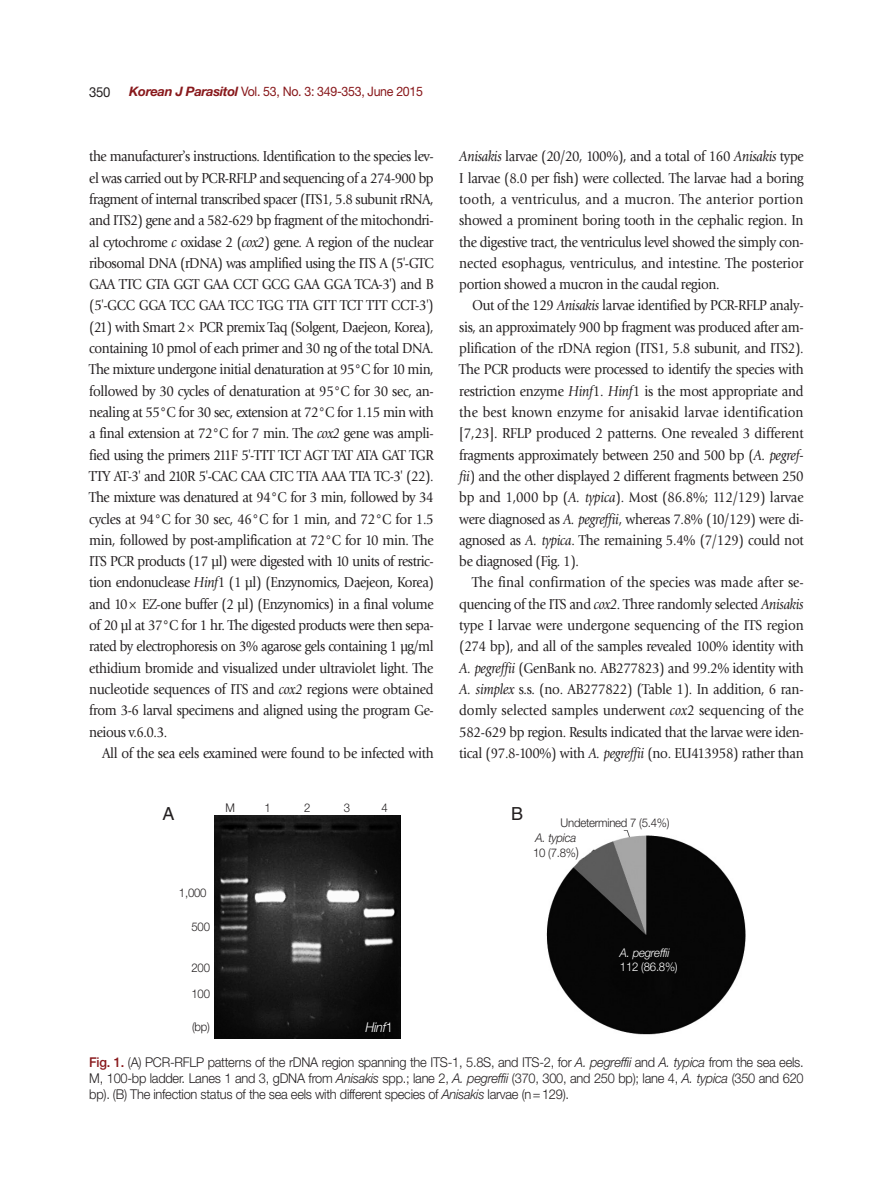
<style>
.page{position:relative;width:893px;height:1191px;background:#fff}
.page>*{position:absolute;margin:0;border:0;box-sizing:border-box;transform-origin:0 0}
.t1{font:18px "Helvetica LT Std";color:#231f20}
.본문{font:15px/21.3px "Giovanni Std";letter-spacing:-.025em;color:#231f20;text-align:justify;scale:.9 1}
.하시라{font:13.8px "Helvetica Neue LT Std";color:#231f20;scale:.95 1}
.표_제목__그림_설명{font:300 13.5px/16.2px "Helvetica Neue LT Std";letter-spacing:-.02em;color:#231f20;text-align:justify;scale:.95 1}
.표_제목__그림_설명-2{font:italic 300 13.5px "Helvetica Neue LT Std";color:#fff;scale:.95 1}
.하시라-2{font:13.05px "Helvetica Neue LT Std";letter-spacing:-.025em;color:#88181b;scale:.95 1}
.표_제목__그림_설명-3{font:300 12px "Helvetica Neue LT Std";letter-spacing:-.02em;color:#231f20;scale:.95 1}
.표_제목__그림_설명-4{font:italic 300 12px "Helvetica Neue LT Std";letter-spacing:-.02em;color:#fff;scale:.95 1}
.표_제목__그림_설명-5{font:300 12px "Helvetica Neue LT Std";color:#fff;scale:.95 1}
.표_제목__그림_설명-6{font:italic 300 12px "Helvetica Neue LT Std";letter-spacing:-.02em;color:#231f20;scale:.95 1}
.s1{font-weight:700;font-style:italic}
.s2{font-family:"Minion Pro"}
.s3{font-style:italic}
.s4{font-style:normal}
.s5{font-size:13.5px}
.s6{font-weight:500;color:#88181b}
</style>
<div class="page">
<img style="left:215px;top:816px;width:185px;height:222px">
<img style="left:546px;top:830px;width:200px;height:205px">
<p class="하시라" style="left:89px;top:83px;width:24px">350</p>
<p class="하시라-2" style="left:129px;top:84px;width:311px"><span class="s1">Korean J Parasitol</span> Vol. 53, No. 3: 349-353, June 2015</p>
<p class="본문" style="left:89px;top:146px;width:384px">the manufacturer<span class="s2">’</span>s instructions. Identification to the species lev&shy;el was carried out by PCR-RFLP and sequencing of a 274-900 bp fragment of internal transcribed spacer (ITS1, 5.8 subunit rRNA, and ITS2) gene and a 582-629 bp fragment of the mitochondri&shy;al cytochrome <span class="s3">c</span> oxidase 2 (<span class="s3">cox2</span>) gene. A region of the nuclear ribosomal DNA (rDNA) was amplified using the ITS A (5<span class="s2">'</span>-GTC GAA TTC GTA GGT GAA CCT GCG GAA GGA TCA-3<span class="s2">'</span>) and B (5<span class="s2">'</span>-GCC GGA TCC GAA TCC TGG TTA GTT TCT TTT CCT-3<span class="s2">'</span>) (21) with Smart 2<span class="s2">×</span> PCR premix Taq (Solgent, Daejeon, Korea), containing 10 pmol of each primer and 30 ng of the total DNA.<br>The mixture undergone initial denaturation at 95°C for 10 min, followed by 30 cycles of denaturation at 95°C for 30 sec, an&shy;nealing at 55°C for 30 sec, extension at 72°C for 1.15 min with a final extension at 72°C for 7 min. The <span class="s3">cox2</span> gene was ampli&shy;fied using the primers 211F 5<span class="s2">'</span>-TTT TCT AGT TAT ATA GAT TGR TTY AT-3<span class="s2">'</span> and 210R 5<span class="s2">'</span>-CAC CAA CTC TTA AAA TTA TC-3<span class="s2">'</span> (22).<br>The mixture was denatured at 94°C for 3 min, followed by 34 cycles at 94°C for 30 sec, 46°C for 1 min, and 72°C for 1.5 min, followed by post-amplification at 72°C for 10 min. The ITS PCR products (17 μl) were digested with 10 units of restric&shy;tion endonuclease <span class="s3">Hinf</span>1 (1 µl) (Enzynomics, Daejeon, Korea) and 10<span class="s2">×</span> EZ-one buffer (2 µl) (Enzynomics) in a final volume of 20 µl at 37°C for 1 hr. The digested products were then sepa&shy;rated by electrophoresis on 3% agarose gels containing 1 µg/ml ethidium bromide and visualized under ultraviolet light. The nucleotide sequences of ITS and <span class="s3">cox2</span> regions were obtained from 3-6 larval specimens and aligned using the program Ge&shy;neious v.6.0.3.</p>
<p class="본문" style="left:102px;top:742px;width:370px">All of the sea eels examined were found to be infected with</p>
<p class="본문" style="left:459px;top:146px;width:384px"><span class="s3">Anisakis</span> larvae (20/20, 100%), and a total of 160 <span class="s3">Anisakis</span> type I larvae (8.0 per fish) were collected. The larvae had a boring tooth, a ventriculus, and a mucron. The anterior portion showed a prominent boring tooth in the cephalic region. In the digestive tract, the ventriculus level showed the simply con&shy;nected esophagus, ventriculus, and intestine. The posterior portion showed a mucron in the caudal region.</p>
<p class="본문" style="left:459px;top:295px;width:384px;text-indent:13px">Out of the 129 <span class="s3">Anisakis</span> larvae identified by PCR-RFLP analy&shy;sis, an approximately 900 bp fragment was produced after am&shy;plification of the rDNA region (ITS1, 5.8 subunit, and ITS2).<br>The PCR products were processed to identify the species with restriction enzyme <span class="s3">Hinf</span>1. <span class="s3">Hinf</span>1 is the most appropriate and the best known enzyme for anisakid larvae identification [7,23]. RFLP produced 2 patterns. One revealed 3 different fragments approximately between 250 and 500 bp (<span class="s3">A. pegref&shy;fii</span>) and the other displayed 2 different fragments between 250 bp and 1,000 bp (<span class="s3">A. typica</span>). Most (86.8%; 112/129) larvae were diagnosed as <span class="s3">A. pegreffii</span>, whereas 7.8% (10/129) were di&shy;agnosed as <span class="s3">A. typica</span>. The remaining 5.4% (7/129) could not be diagnosed (Fig. 1).</p>
<p class="본문" style="left:459px;top:572px;width:384px;text-indent:13px">The final confirmation of the species was made after se&shy;quencing of the ITS and <span class="s3">cox2</span>. Three randomly selected <span class="s3">Anisakis </span>type I larvae were undergone sequencing of the ITS region (274 bp), and all of the samples revealed 100% identity with <span class="s3">A. pegreffii</span> (GenBank no. AB277823) and 99.2% identity with <span class="s3">A. simplex</span> s.s. (no. AB277822) (Table 1). In addition, 6 ran&shy;domly selected samples underwent <span class="s3">cox</span>2 sequencing of the 582-629 bp region. Results indicated that the larvae were iden&shy;tical (97.8-100%) with <span class="s3">A. pegreffii</span> (no. EU413958) rather than</p>
<p class="표_제목__그림_설명-3" style="left:225px;top:800px;width:11px">M</p>
<p class="표_제목__그림_설명-3" style="left:264px;top:800px;width:8px">1</p>
<p class="표_제목__그림_설명-3" style="left:304px;top:800px;width:8px">2</p>
<p class="표_제목__그림_설명-3" style="left:344px;top:800px;width:8px">3</p>
<p class="표_제목__그림_설명-3" style="left:382px;top:800px;width:8px">4</p>
<p class="t1" style="left:162px;top:803px;width:14px">A</p>
<p class="t1" style="left:511px;top:803px;width:14px">B</p>
<p class="표_제목__그림_설명-3" style="left:179px;top:885px;width:31px">1,000</p>
<p class="표_제목__그림_설명-3" style="left:191px;top:919px;width:21px">500</p>
<p class="표_제목__그림_설명-3" style="left:191px;top:960px;width:21px">200</p>
<p class="표_제목__그림_설명-3" style="left:191px;top:986px;width:21px">100</p>
<p class="표_제목__그림_설명-3" style="left:192px;top:1019px;width:20px">(bp)</p>
<p class="표_제목__그림_설명-2" style="left:365px;top:1019px;width:31px">Hinf<span class="s4">1</span></p>
<p class="표_제목__그림_설명-3" style="left:561px;top:815px;width:116px">Undetermined 7 (5.4%)</p>
<p class="표_제목__그림_설명-6" style="left:536px;top:830px;width:44px">A. typica</p>
<p class="표_제목__그림_설명-3" style="left:533px;top:845px;width:50px">10 (7.8%<span class="s5">)</span></p>
<p class="표_제목__그림_설명-4" style="left:620px;top:945px;width:54px">A. pegreffii</p>
<p class="표_제목__그림_설명-5" style="left:620px;top:959px;width:62px">112 (86.8%)</p>
<p class="표_제목__그림_설명" style="left:89px;top:1053px;width:753px"><span class="s6">Fig. 1.</span> (A) PCR-RFLP patterns of the rDNA region spanning the ITS-1, 5.8S, and ITS-2, for <span class="s3">A. pegreffii</span> and <span class="s3">A. typica</span> from the sea eels.<br>M, 100-bp ladder. Lanes 1 and 3, gDNA from <span class="s3">Anisakis</span> spp.; lane 2, <span class="s3">A. pegreffii</span> (370, 300, and 250 bp); lane 4, <span class="s3">A. typica</span> (350 and 620 bp). (B) The infection status of the sea eels with different species of <span class="s3">Anisakis</span> larvae (n=129).</p>
</div>
